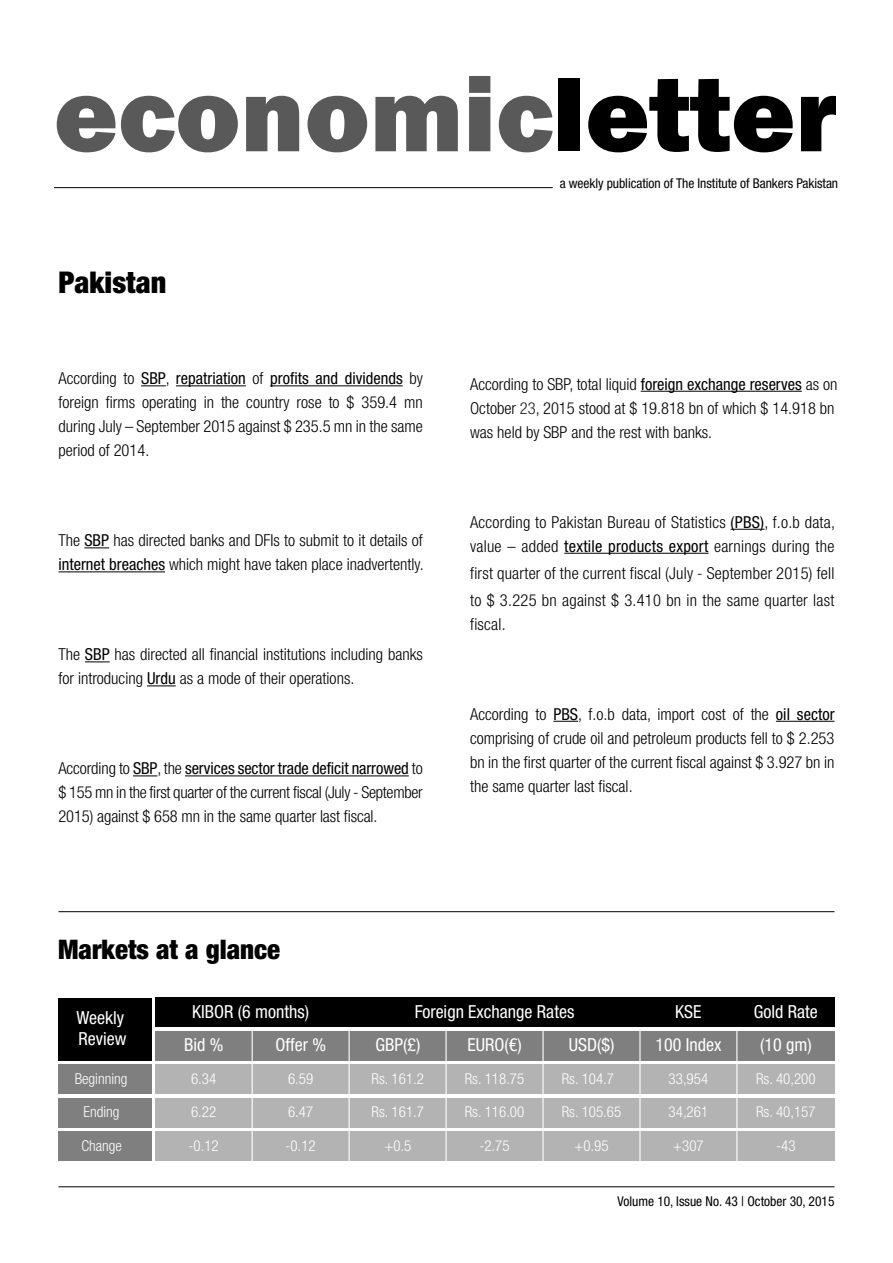
<style>
.page{position:relative;width:893px;height:1263px;background:#fff}
.page>*{position:absolute;margin:0;border:0;box-sizing:border-box;transform-origin:0 0}
.t1{font:800 109.5px "Franklin Gothic";color:#595959}
.t2{font:900 condensed 30px "Helvetica Neue LT Std";color:#000}
.t3{font:900 condensed 27px "Helvetica Neue LT Std";color:#000}
.t4{font:condensed 18px/21.6px "Helvetica Neue LT Std";color:#fff}
.t5{font:300 condensed 16.5px/24px "Helvetica Neue LT Std";color:#000}
.t6{font:300 condensed 15px "Helvetica Neue LT Std";color:#fff}
.t7{font:condensed 13.5px "Helvetica Neue LT Std";letter-spacing:-.005em;color:#000}
.s1{color:#000}
.s2{font-weight:400}
.s3{color:#231f20}
</style>
<div class="page">
<hr style="left:54px;top:187px;width:499px;height:1px;background:#000">
<svg style="left:141px;top:385px;width:25px;height:1px"></svg>
<hr style="left:176px;top:385px;width:70px;height:1px;background:#000">
<hr style="left:270px;top:385px;width:133px;height:1px;background:#000">
<svg style="left:84px;top:547px;width:25px;height:1px"></svg>
<hr style="left:58px;top:571px;width:107px;height:1px;background:#000">
<svg style="left:85px;top:661px;width:25px;height:1px"></svg>
<svg style="left:147px;top:685px;width:29px;height:1px"></svg>
<svg style="left:133px;top:775px;width:24px;height:1px"></svg>
<hr style="left:185px;top:775px;width:224px;height:1px;background:#000">
<hr style="left:641px;top:391px;width:161px;height:1px;background:#000">
<hr style="left:731px;top:529px;width:33px;height:1px;background:#000">
<hr style="left:564px;top:553px;width:145px;height:1px;background:#000">
<svg style="left:553px;top:721px;width:25px;height:1px"></svg>
<hr style="left:776px;top:721px;width:58px;height:1px;background:#000">
<div style="left:58px;top:998px;width:94px;height:62px;background:#000"></div>
<div style="left:58px;top:1065px;width:94px;height:29px;background:#7f7f7f"></div>
<div style="left:155px;top:998px;width:680px;height:29px;background:#000"></div>
<div style="left:155px;top:1031px;width:680px;height:29px;background:#7f7f7f"></div>
<div style="left:155px;top:1065px;width:680px;height:29px;background:#b3b3b3"></div>
<div style="left:155px;top:1098px;width:680px;height:29px;background:#b3b3b3"></div>
<div style="left:155px;top:1132px;width:680px;height:29px;background:#b3b3b3"></div>
<div style="left:58px;top:1098px;width:94px;height:29px;background:#7f7f7f"></div>
<div style="left:58px;top:1132px;width:94px;height:29px;background:#7f7f7f"></div>
<hr style="left:252px;top:1029px;width:1px;height:132px;background:#fff">
<hr style="left:349px;top:1029px;width:1px;height:132px;background:#fff">
<hr style="left:445px;top:1029px;width:2px;height:132px;background:#fff">
<hr style="left:542px;top:1029px;width:2px;height:132px;background:#fff">
<hr style="left:639px;top:1029px;width:2px;height:132px;background:#fff">
<hr style="left:736px;top:1029px;width:1px;height:132px;background:#fff">
<hr style="left:59px;top:1186px;width:775px;height:1px;background:#000">
<hr style="left:58px;top:911px;width:776px;height:1px;background:#000">
<h1 class="t1" style="left:54px;top:44px;width:785px">economic<span class="s1">letter</span></h1>
<p class="t7" style="left:560px;top:175px;width:280px">a weekly publication of The Institute of Bankers Pakistan</p>
<h2 class="t2" style="left:58px;top:264px;width:109px">Pakistan</h2>
<p class="t5" style="left:58px;top:366px;width:366px;text-align:justify">According to <span class="s2">SBP</span>, <span class="s2">repatriation</span> of <span class="s2">profits and dividends</span> by foreign firms operating in the country rose to $ 359.4 mn during July – September 2015 against $ 235.5 mn in the same period of 2014.</p>
<p class="t5" style="left:58px;top:528px;width:367px">The <span class="s2">SBP</span> has directed banks and DFIs to submit to it details of <span class="s2">internet breaches</span> which might have taken place inadvertently.</p>
<p class="t5" style="left:58px;top:642px;width:366px">The <span class="s2">SBP</span> has directed all financial institutions including banks for introducing <span class="s2">Urdu</span> as a mode of their operations.</p>
<p class="t5" style="left:58px;top:756px;width:366px;text-align:justify">According to <span class="s2">SBP</span>, the <span class="s2">services sector trade deficit narrowed</span> to $ 155 mn in the first quarter of the current fiscal (July - September 2015) against $ 658 mn in the same quarter last fiscal.</p>
<h3 class="t3" style="left:58px;top:933px;width:224px">Markets at a glance</h3>
<p class="t5" style="left:470px;top:372px;width:369px">According to SBP, total liquid <span class="s2">foreign exchange reserves</span> as on<br>October <span class="s3">23</span>, 2015 stood at $ 19.818 bn of which $ 14.918 bn was held by SBP and the rest with banks.</p>
<p class="t5" style="left:470px;top:510px;width:366px">According to Pakistan Bureau of Statistics <span class="s2">(PBS)</span>, f.o.b data, value – added <span class="s2">textile products export</span> earnings during the</p>
<p class="t5" style="left:470px;top:559px;width:366px;line-height:27px">first quarter of the current fiscal (July - September 2015) fell to $ 3.225 bn against $ 3.410 bn in the same quarter last</p>
<p class="t5" style="left:470px;top:612px;width:37px">fiscal.</p>
<p class="t5" style="left:470px;top:702px;width:366px;text-align:justify">According to <span class="s2">PBS</span>, f.o.b data, import cost of the <span class="s2">oil sector </span>comprising of crude oil and petroleum products fell to $ 2.253 bn in the first quarter of the current fiscal against $ 3.927 bn in the same quarter last fiscal.</p>
<p class="t4" style="left:76px;top:1006px;width:51px">Weekly<br>Review</p>
<p class="t4" style="left:184px;top:995px;width:127px;line-height:33.5px;text-indent:8px">KIBOR (6 months)<br>Bid %</p>
<p class="t4" style="left:415px;top:1000px;width:161px">Foreign Exchange Rates</p>
<p class="t4" style="left:675px;top:1000px;width:28px">KSE</p>
<p class="t4" style="left:754px;top:1000px;width:66px">Gold Rate</p>
<p class="t4" style="left:275px;top:1034px;width:52px">Offer %</p>
<p class="t4" style="left:375px;top:1034px;width:46px">GBP(£)</p>
<p class="t4" style="left:467px;top:1034px;width:56px">EURO(€)</p>
<p class="t4" style="left:569px;top:1034px;width:47px">USD($)</p>
<p class="t4" style="left:655px;top:1034px;width:67px">100 Index</p>
<p class="t4" style="left:760px;top:1034px;width:53px">(10 gm)</p>
<p class="t6" style="left:75px;top:1070px;width:54px">Beginning</p>
<p class="t6" style="left:191px;top:1070px;width:27px">6.34</p>
<p class="t6" style="left:191px;top:1103px;width:27px">6.22</p>
<p class="t6" style="left:189px;top:1137px;width:32px">-0.12</p>
<p class="t6" style="left:286px;top:1137px;width:32px">-0.12</p>
<p class="t6" style="left:384px;top:1137px;width:29px">+0.5</p>
<p class="t6" style="left:479px;top:1137px;width:32px">-2.75</p>
<p class="t6" style="left:574px;top:1137px;width:36px">+0.95</p>
<p class="t6" style="left:673px;top:1137px;width:32px">+307</p>
<p class="t6" style="left:776px;top:1137px;width:21px">-43</p>
<p class="t6" style="left:372px;top:1070px;width:54px">Rs. 161.2</p>
<p class="t6" style="left:372px;top:1103px;width:54px">Rs. 161.7</p>
<p class="t6" style="left:465px;top:1070px;width:61px">Rs. 118.75</p>
<p class="t6" style="left:465px;top:1103px;width:61px">Rs. 116.00</p>
<p class="t6" style="left:562px;top:1070px;width:54px">Rs. 104.7</p>
<p class="t6" style="left:562px;top:1103px;width:61px">Rs. 105.65</p>
<p class="t6" style="left:756px;top:1070px;width:61px">Rs. 40,200</p>
<p class="t6" style="left:288px;top:1070px;width:27px">6.59</p>
<p class="t6" style="left:288px;top:1103px;width:27px">6.47</p>
<p class="t6" style="left:669px;top:1070px;width:41px">33,954</p>
<p class="t6" style="left:669px;top:1103px;width:41px">34,261</p>
<p class="t6" style="left:83px;top:1103px;width:38px">Ending</p>
<p class="t6" style="left:756px;top:1103px;width:61px">Rs. 40,157</p>
<p class="t6" style="left:81px;top:1137px;width:42px">Change</p>
<p class="t7" style="left:617px;top:1193px;width:219px">Volume 10, Issue No. 43 | October 30, 2015</p>
</div>
